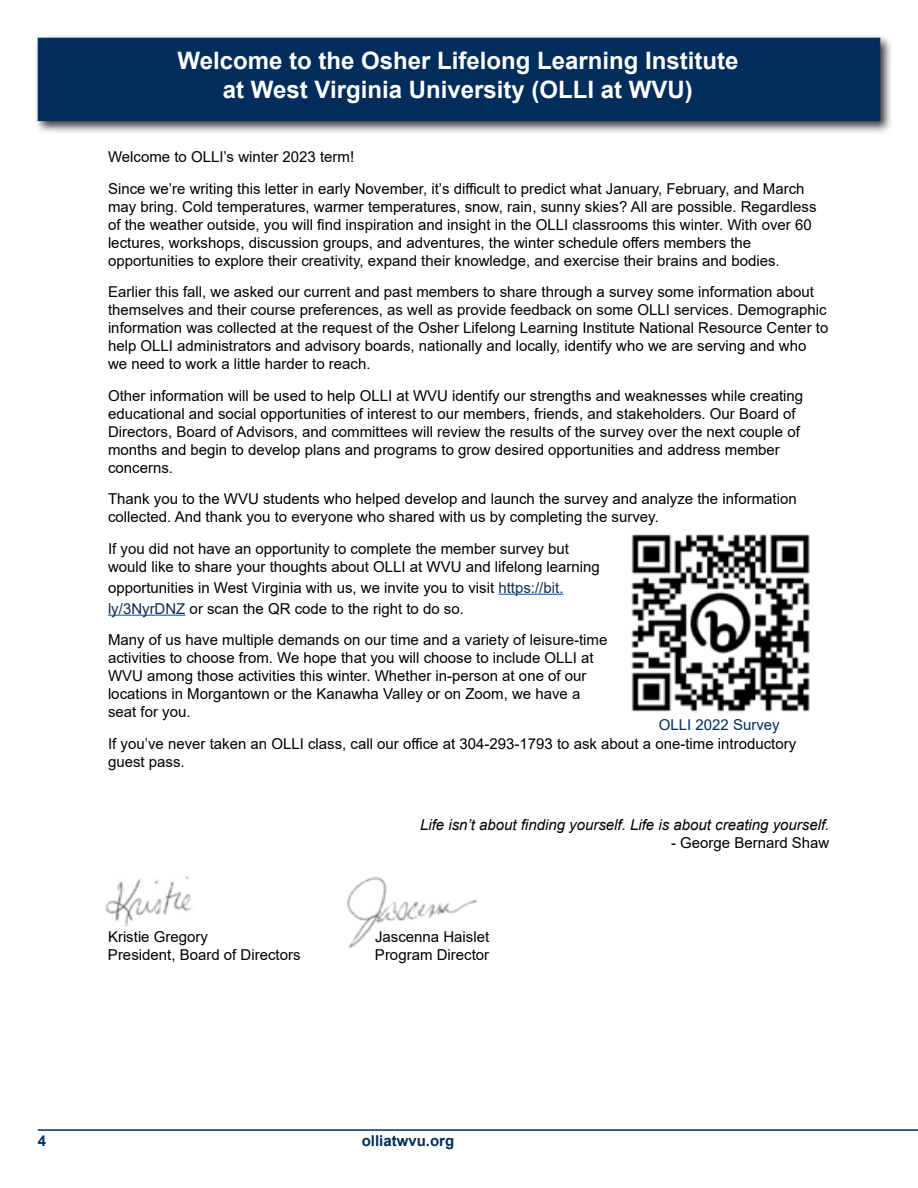
<style>
.page{position:relative;width:918px;height:1188px;background:#fff}
.page>*{position:absolute;margin:0;border:0;box-sizing:border-box;transform-origin:0 0}
.t1{font:700 24px/28.8px "Arial";color:#fff;text-align:center}
.t2{font:15px/18px "Arial";color:#000}
.t3{font:italic 15px "Arial";color:#000}
.t4{font:700 15px "Arial";color:#002d5b}
.t5{font:15px "Arial";color:#002d5b}
.s1{color:#102c52}
</style>
<div class="page">
<img style="left:105px;top:876px;width:87px;height:51px">
<img style="left:347px;top:877px;width:131px;height:72px">
<hr style="left:498px;top:594px;width:65px;height:1px;background:#0563c1">
<hr style="left:108px;top:615px;width:77px;height:1px;background:#0563c1">
<div style="left:35px;top:35px;width:858px;height:99px;background:#000;opacity:.75"></div>
<div style="left:38px;top:38px;width:842px;height:83px;background:#002d5b;border:1px solid #002d5b"></div>
<hr style="left:38px;top:1129px;width:880px;height:2px;background:#002d5b">
<img style="left:631px;top:534px;width:179px;height:178px">
<h1 class="t1" style="left:177px;top:46px;width:562px">Welcome to the Osher Lifelong Learning Institute at West Virginia University (OLLI at WVU)</h1>
<p class="t2" style="left:108px;top:141px;width:698px;line-height:31.5px">Welcome to OLLI’s winter 2023 term!<br>Since we’re writing this letter in early November, it’s difficult to predict what January, February, and March</p>
<p class="t2" style="left:108px;top:197px;width:710px">may bring. Cold temperatures, warmer temperatures, snow, rain, sunny skies? All are possible. Regardless of the weather outside, you will find inspiration and insight in the OLLI classrooms this winter. With over 60 lectures, workshops, discussion groups, and adventures, the winter schedule offers members the opportunities to explore their creativity, expand their knowledge, and exercise their brains and bodies.</p>
<p class="t2" style="left:108px;top:283px;width:722px">Earlier this fall, we asked our current and past members to share through a survey some information about themselves and their course preferences, as well as provide feedback on some OLLI services. Demographic information was collected at the request of the Osher Lifelong Learning Institute National Resource Center to help OLLI administrators and advisory boards, nationally and locally, identify who we are serving and who we need to work a little harder to reach.</p>
<p class="t2" style="left:108px;top:386px;width:697px">Other information will be used to help OLLI at WVU identify our strengths and weaknesses while creating educational and social opportunities of interest to our members, friends, and stakeholders. Our Board of Directors, Board of Advisors, and committees will review the results of the survey over the next couple of months and begin to develop plans and programs to grow desired opportunities and address member concerns.</p>
<p class="t2" style="left:108px;top:490px;width:690px">Thank you to the WVU students who helped develop and launch the survey and analyze the information collected. And thank you to everyone who shared with us by completing the survey.</p>
<p class="t2" style="left:108px;top:539px;width:493px">If you did not have an opportunity to complete the member survey but would like to share your thoughts about OLLI at WVU and lifelong learning</p>
<p class="t2" style="left:108px;top:577px;width:457px;line-height:21px">opportunities in West Virginia with us, we invite you to visit <span class="s1">https://bit. ly/3NyrDNZ</span> or scan the QR code to the right to do so.</p>
<p class="t2" style="left:108px;top:631px;width:501px">Many of us have multiple demands on our time and a variety of leisure-time activities to choose from. We hope that you will choose to include OLLI at WVU among those activities this winter. Whether in-person at one of our locations in Morgantown or the Kanawha Valley or on Zoom, we have a seat for you.</p>
<p class="t2" style="left:108px;top:734px;width:690px">If you’ve never taken an OLLI class, call our office at 304-293-1793 to ask about a one-time introductory guest pass.</p>
<p class="t5" style="left:659px;top:715px;width:122px">OLLI 2022 Survey</p>
<p class="t3" style="left:420px;top:815px;width:411px">Life isn’t about finding yourself. Life is about creating yourself.</p>
<p class="t2" style="left:671px;top:833px;width:160px">- George Bernard Shaw</p>
<p class="t2" style="left:108px;top:928px;width:102px">Kristie Gregory</p>
<p class="t2" style="left:375px;top:928px;width:116px">Jascenna Haislet</p>
<p class="t2" style="left:108px;top:946px;width:194px">President, Board of Directors</p>
<p class="t2" style="left:375px;top:946px;width:116px">Program Director</p>
<p class="t4" style="left:38px;top:1131px;width:10px">4</p>
<p class="t4" style="left:362px;top:1131px;width:94px">olliatwvu.org</p>
</div>
